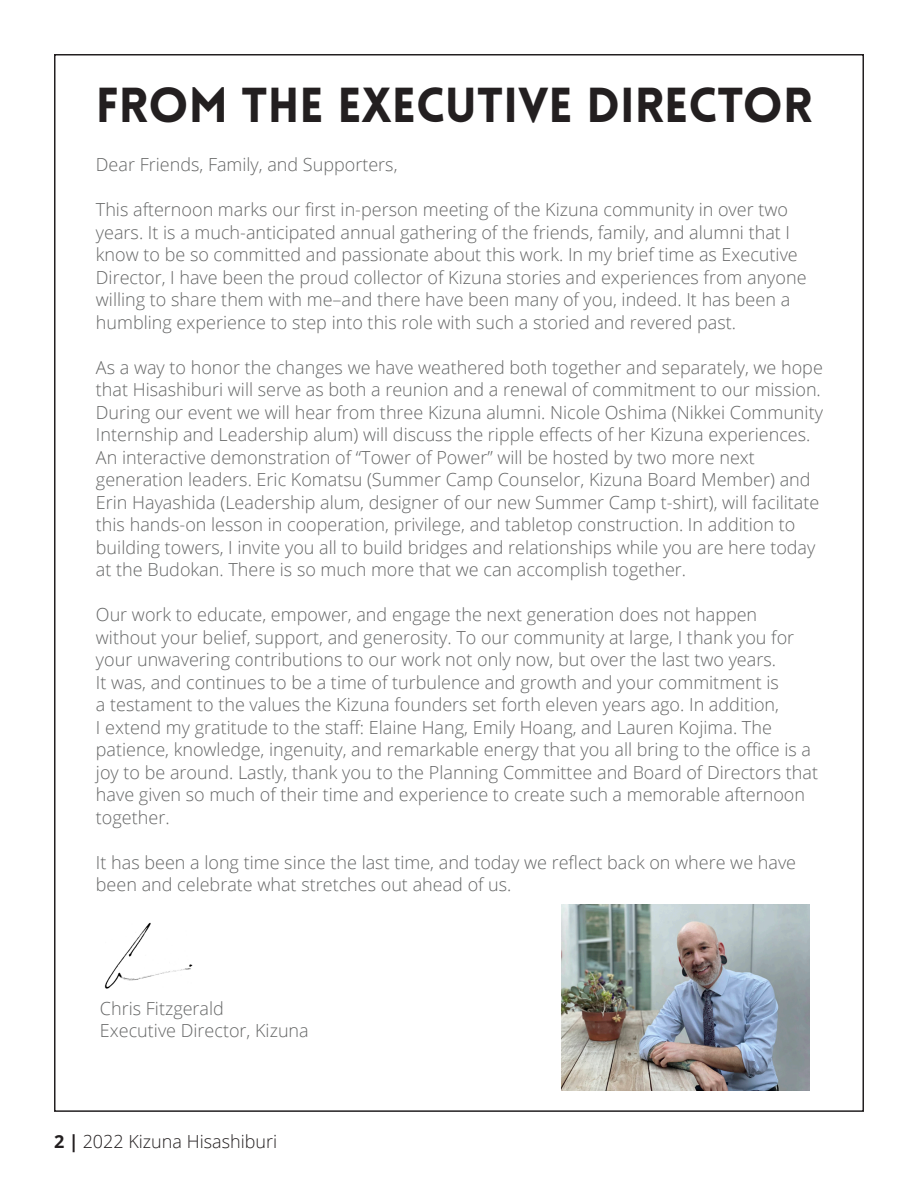
<style>
.page{position:relative;width:918px;height:1188px;background:#fff}
.page>*{position:absolute;margin:0;border:0;box-sizing:border-box;transform-origin:0 0}
.t1{font:900 48px "Lovelo";color:#231f20}
.t2{font:300 18px/22.5px "Open Sans";color:#656666}
.t3{font:300 18px "Open Sans";color:#231f20}
.s1{font-weight:700}
</style>
<div class="page">
<img style="left:562px;top:904px;width:247px;height:186px">
<img style="left:104px;top:922px;width:89px;height:67px">
<p class="t1" style="left:96px;top:75px;width:718px">FROM THE EXECUTIVE DIRECTOR</p>
<p class="t2" style="left:96px;top:153px;width:303px">Dear Friends, Family, and Supporters,</p>
<p class="t2" style="left:96px;top:198px;width:712px">This afternoon marks our first in-person meeting of the Kizuna community in over two years. It is a much-anticipated annual gathering of the friends, family, and alumni that I know to be so committed and passionate about this work. In my brief time as Executive Director, I have been the proud collector of Kizuna stories and experiences from anyone willing to share them with me–and there have been many of you, indeed. It has been a humbling experience to step into this role with such a storied and revered past.</p>
<p class="t2" style="left:96px;top:356px;width:729px">As a way to honor the changes we have weathered both together and separately, we hope that Hisashiburi will serve as both a reunion and a renewal of commitment to our mission.<br>During our event we will hear from three Kizuna alumni. Nicole Oshima (Nikkei Community Internship and Leadership alum) will discuss the ripple effects of her Kizuna experiences.<br>An interactive demonstration of “Tower of Power” will be hosted by two more next generation leaders. Eric Komatsu (Summer Camp Counselor, Kizuna Board Member) and Erin Hayashida (Leadership alum, designer of our new Summer Camp t-shirt), will facilitate this hands-on lesson in cooperation, privilege, and tabletop construction. In addition to building towers, I invite you all to build bridges and relationships while you are here today at the Budokan. There is so much more that we can accomplish together.</p>
<p class="t2" style="left:96px;top:603px;width:724px">Our work to educate, empower, and engage the next generation does not happen without your belief, support, and generosity. To our community at large, I thank you for your unwavering contributions to our work not only now, but over the last two years.<br>It was, and continues to be a time of turbulence and growth and your commitment is<br>a testament to the values the Kizuna founders set forth eleven years ago. In addition,<br>I extend my gratitude to the staff: Elaine Hang, Emily Hoang, and Lauren Kojima. The patience, knowledge, ingenuity, and remarkable energy that you all bring to the office is a joy to be around. Lastly, thank you to the Planning Committee and Board of Directors that have given so much of their time and experience to create such a memorable afternoon together.</p>
<p class="t2" style="left:96px;top:851px;width:702px">It has been a long time since the last time, and today we reflect back on where we have been and celebrate what stretches out ahead of us.</p>
<p class="t2" style="left:100px;top:997px;width:125px">Chris Fitzgerald</p>
<p class="t2" style="left:100px;top:1018px;width:210px">Executive Director, Kizuna</p>
<p class="t3" style="left:54px;top:1129px;width:225px"><span class="s1">2 |</span> 2022 Kizuna Hisashiburi</p>
</div>
